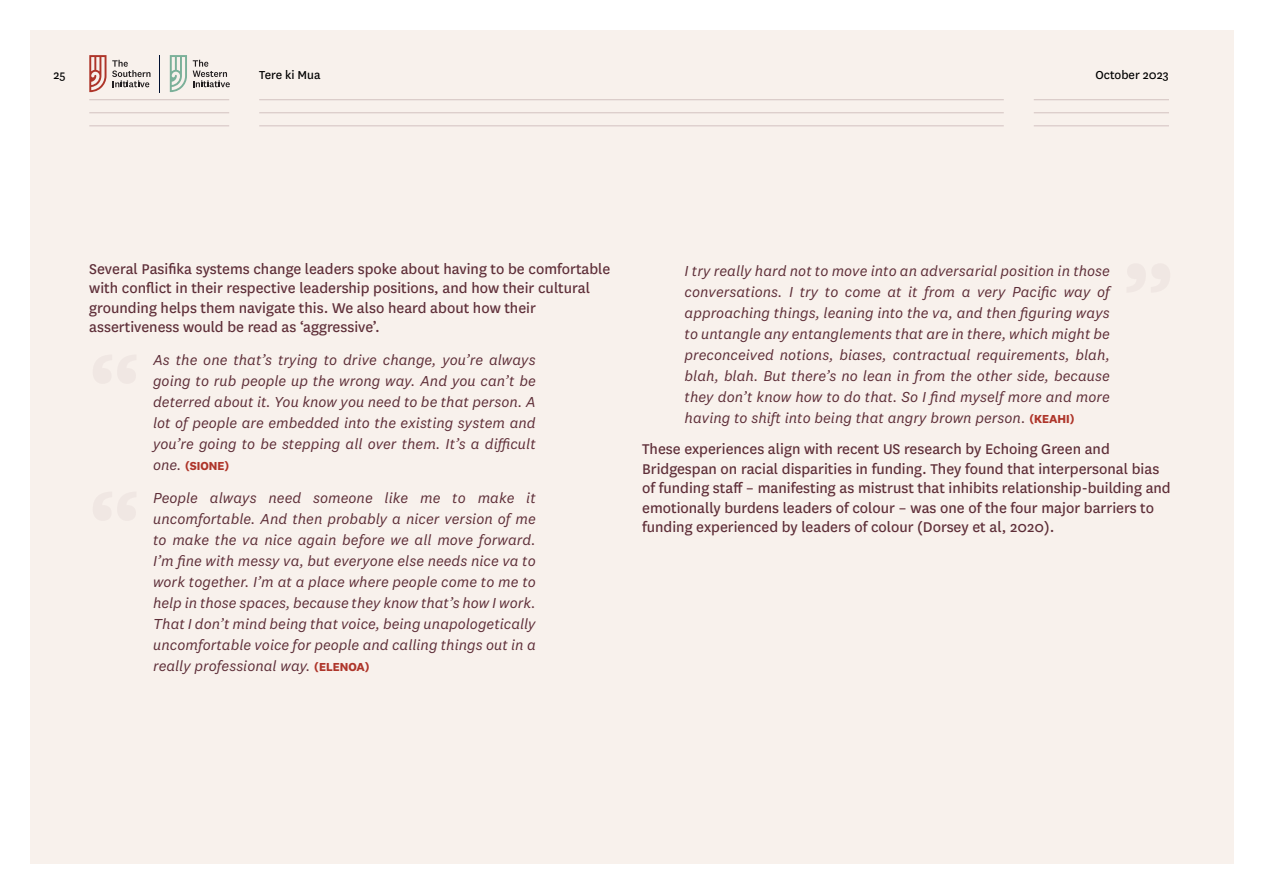
<style>
.page{position:relative;width:1263px;height:893px;background:#fff}
.page>*{position:absolute;margin:0;border:0;box-sizing:border-box;transform-origin:0 0}
.t1{font:16.5px/19.5px "National";color:#5e2e38}
.t2{font:italic 15px/21px "National 2";color:#5e2e38;text-align:justify}
.t3{font:13.5px "National";color:#000}
.t4{font:700 12px "National 2";color:#ae352a}
.s1{font-weight:400;font-style:italic;font-size:15px;color:#5e2e38}
.s2{font-weight:700;font-style:normal;font-size:12px;color:#ae352a}
</style>
<div class="page">
<div style="left:30px;top:30px;width:1203px;height:833px;background:#f8f1ec"></div>
<hr style="left:89px;top:99px;width:140px;height:1px;background:#5e2e38">
<hr style="left:89px;top:112px;width:140px;height:1px;background:#5e2e38">
<hr style="left:89px;top:125px;width:140px;height:1px;background:#5e2e38">
<hr style="left:259px;top:99px;width:745px;height:1px;background:#5e2e38">
<hr style="left:259px;top:112px;width:745px;height:1px;background:#5e2e38">
<hr style="left:259px;top:125px;width:745px;height:1px;background:#5e2e38">
<hr style="left:1034px;top:99px;width:135px;height:1px;background:#5e2e38">
<hr style="left:1034px;top:112px;width:135px;height:1px;background:#5e2e38">
<hr style="left:1034px;top:125px;width:135px;height:1px;background:#5e2e38">
<hr style="left:159px;top:55px;width:1px;height:37px;background:#001030">
<svg style="left:112px;top:60px;width:38px;height:27px"></svg>
<svg style="left:89px;top:55px;width:17px;height:37px"></svg>
<svg style="left:193px;top:60px;width:37px;height:27px"></svg>
<svg style="left:170px;top:55px;width:17px;height:37px"></svg>
<p class="t3" style="left:54px;top:66px;width:14px">25</p>
<p class="t3" style="left:259px;top:66px;width:63px">Tere ki Mua</p>
<p class="t3" style="left:1095px;top:66px;width:75px">October 2023</p>
<p class="t1" style="left:89px;top:258px;width:522px">Several Pasifika systems change leaders spoke about having to be comfortable with conflict in their respective leadership positions, and how their cultural grounding helps them navigate this. We also heard about how their assertiveness would be read as ‘aggressive’.</p>
<p class="t2" style="left:153px;top:349px;width:384px">As the one that’s trying to drive change, you’re always going to rub people up the wrong way. And you can’t be deterred about it. You know you need to be that person. A lot of people are embedded into the existing system and you’re going to be stepping all over them. It’s a difficult</p>
<p class="t4" style="left:153px;top:458px;width:78px"><span class="s1">one.</span> (SIONE)</p>
<p class="t2" style="left:153px;top:487px;width:384px">People always need someone like me to make it uncomfortable. And then probably a nicer version of me to make the va nice again before we all move forward.<br>I’m fine with messy va, but everyone else needs nice va to work together. I’m at a place where people come to me to help in those spaces, because they know that’s how I work.<br>That I don’t mind being that voice, being unapologetically uncomfortable voice for people and calling things out in a really professional way. <span class="s2">(ELENOA)</span></p>
<p class="t2" style="left:685px;top:260px;width:427px">I try really hard not to move into an adversarial position in those conversations. I try to come at it from a very Pacific way of approaching things, leaning into the va, and then figuring ways to untangle any entanglements that are in there, which might be preconceived notions, biases, contractual requirements, blah, blah, blah. But there’s no lean in from the other side, because they don’t know how to do that. So I find myself more and more having to shift into being that angry brown person. <span class="s2">(KEAHI)</span></p>
<p class="t1" style="left:642px;top:439px;width:530px">These experiences align with recent US research by Echoing Green and Bridgespan on racial disparities in funding. They found that interpersonal bias of funding staff – manifesting as mistrust that inhibits relationship-building and emotionally burdens leaders of colour – was one of the four major barriers to funding experienced by leaders of colour (Dorsey et al, 2020).</p>
</div>
